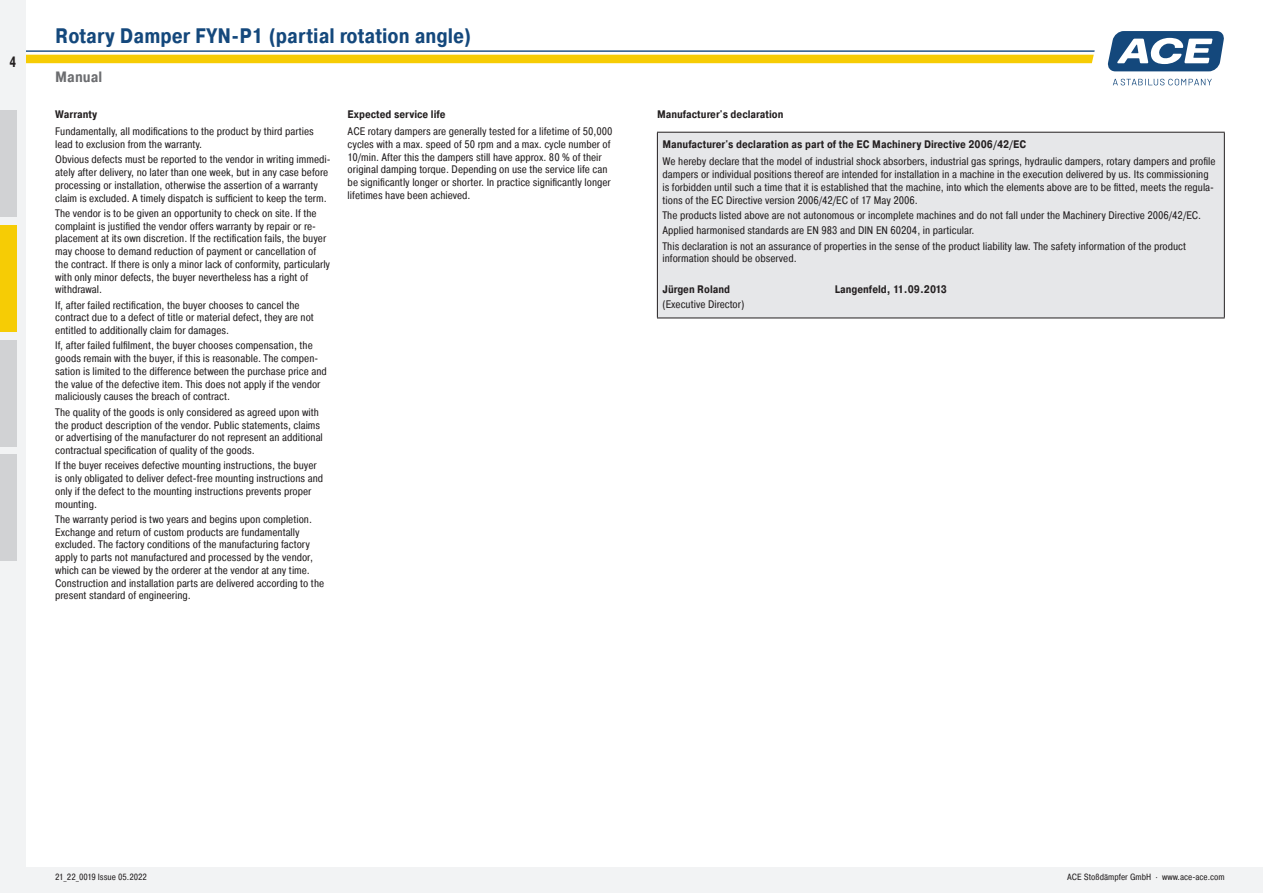
<style>
.page{position:relative;width:1263px;height:893px;background:#fff}
.page>*{position:absolute;margin:0;border:0;box-sizing:border-box;transform-origin:0 0}
.BA_Page-Titel{font:700 21px "ACE Pragmatica Cond";color:#14487c}
.BA_Page-Titel_Subhea{font:700 15px "ACE Pragmatica Cond";color:#6c6d70}
.t1{font:700 15px "ACE Pragmatica Cond";color:#231f20;scale:.8 1}
.BA_Fliess_7_3pt_mit{font:10.95px/12.8px "ACE Pragmatica Cond";color:#231f20}
.BA_Head_7_3pt_bold{font:700 10.95px "ACE Pragmatica Cond";color:#231f20}
.BA_Fliess_7_3pt_mit-2{font:700 10.95px "ACE Pragmatica Cond";color:#231f20}
.t2{font:9px "ACE Pragmatica Cond";color:#231f20}
</style>
<div class="page">
<svg style="left:1113px;top:79px;width:99px;height:6px"></svg>
<svg style="left:1107px;top:31px;width:117px;height:40px"></svg>
<div style="left:26px;top:55px;width:1068px;height:8px;background:#f6cc05"></div>
<hr style="left:0;top:50px;width:1095px;height:2px;background:#14487c">
<div style="left:0;top:0;width:26px;height:893px;background:#f2f3f4"></div>
<div style="left:0;top:867px;width:1263px;height:26px;background:#f2f3f4"></div>
<div style="left:0;top:111px;width:17px;height:106px;background:#d1d2d4"></div>
<div style="left:0;top:225px;width:17px;height:107px;background:#f6cc05"></div>
<div style="left:0;top:340px;width:17px;height:107px;background:#d1d2d4"></div>
<div style="left:0;top:455px;width:17px;height:106px;background:#d1d2d4"></div>
<div style="left:657px;top:132px;width:567px;height:186px;background:#e6e7e9"></div>
<hr style="left:657px;top:132px;width:568px;height:1px;background:#231f20">
<hr style="left:657px;top:133px;width:1px;height:185px;background:#231f20">
<hr style="left:1224px;top:133px;width:1px;height:185px;background:#231f20">
<hr style="left:657px;top:318px;width:568px;height:1px;background:#231f20">
<h2 class="t1" style="left:9px;top:52px;width:10px">4</h2>
<p class="BA_Page-Titel" style="left:55px;top:23px;width:418px">Rotary Damper FYN-P1 (partial rotation angle)</p>
<p class="BA_Page-Titel_Subhea" style="left:55px;top:68px;width:49px">Manual</p>
<p class="BA_Head_7_3pt_bold" style="left:55px;top:108px;width:43px">Warranty</p>
<p class="BA_Fliess_7_3pt_mit" style="left:55px;top:125px;width:260px">Fundamentally, all modifications to the product by third parties lead to exclusion from the warranty.</p>
<p class="BA_Fliess_7_3pt_mit" style="left:55px;top:153px;width:277px">Obvious defects must be reported to the vendor in writing immedi&shy;ately after delivery, no later than one week, but in any case before processing or installation, otherwise the assertion of a warranty claim is excluded. A timely dispatch is sufficient to keep the term.</p>
<p class="BA_Fliess_7_3pt_mit" style="left:55px;top:207px;width:276px">The vendor is to be given an opportunity to check on site. If the complaint is justified the vendor offers warranty by repair or re&shy;placement at its own discretion. If the rectification fails, the buyer may choose to demand reduction of payment or cancellation of the contract. If there is only a minor lack of conformity, particularly with only minor defects, the buyer nevertheless has a right of withdrawal.</p>
<p class="BA_Fliess_7_3pt_mit" style="left:55px;top:298px;width:260px">If, after failed rectification, the buyer chooses to cancel the contract due to a defect of title or material defect, they are not entitled to additionally claim for damages.</p>
<p class="BA_Fliess_7_3pt_mit" style="left:55px;top:339px;width:273px">If, after failed fulfilment, the buyer chooses compensation, the goods remain with the buyer, if this is reasonable. The compen&shy;sation is limited to the difference between the purchase price and the value of the defective item. This does not apply if the vendor maliciously causes the breach of contract.</p>
<p class="BA_Fliess_7_3pt_mit" style="left:55px;top:406px;width:269px">The quality of the goods is only considered as agreed upon with the product description of the vendor. Public statements, claims or advertising of the manufacturer do not represent an additional contractual specification of quality of the goods.</p>
<p class="BA_Fliess_7_3pt_mit" style="left:55px;top:459px;width:269px">If the buyer receives defective mounting instructions, the buyer is only obligated to deliver defect-free mounting instructions and only if the defect to the mounting instructions prevents proper mounting.</p>
<p class="BA_Fliess_7_3pt_mit" style="left:55px;top:513px;width:270px">The warranty period is two years and begins upon completion.<br>Exchange and return of custom products are fundamentally excluded. The factory conditions of the manufacturing factory apply to parts not manufactured and processed by the vendor, which can be viewed by the orderer at the vendor at any time.<br>Construction and installation parts are delivered according to the present standard of engineering.</p>
<p class="BA_Head_7_3pt_bold" style="left:348px;top:108px;width:100px">Expected service life</p>
<p class="BA_Head_7_3pt_bold" style="left:657px;top:108px;width:128px">Manufacturer's declaration</p>
<p class="BA_Fliess_7_3pt_mit" style="left:348px;top:125px;width:266px">ACE rotary dampers are generally tested for a lifetime of 50,000 cycles with a max. speed of 50 rpm and a max. cycle number of 10/min. After this the dampers still have approx. 80 % of their original damping torque. Depending on use the service life can be significantly longer or shorter. In practice significantly longer lifetimes have been achieved.</p>
<p class="BA_Head_7_3pt_bold" style="left:662px;top:138px;width:365px">Manufacturer's declaration as part of the EC Machinery Directive 2006/42/EC</p>
<p class="BA_Fliess_7_3pt_mit" style="left:662px;top:155px;width:555px">We hereby declare that the model of industrial shock absorbers, industrial gas springs, hydraulic dampers, rotary dampers and profile dampers or individual positions thereof are intended for installation in a machine in the execution delivered by us. Its commissioning is forbidden until such a time that it is established that the machine, into which the elements above are to be fitted, meets the regula&shy;tions of the EC Directive version 2006/42/EC of 17 May 2006.</p>
<p class="BA_Fliess_7_3pt_mit" style="left:662px;top:209px;width:540px">The products listed above are not autonomous or incomplete machines and do not fall under the Machinery Directive 2006/42/EC.</p>
<p class="BA_Fliess_7_3pt_mit" style="left:662px;top:224px;width:313px">Applied harmonised standards are EN 983 and DIN EN 60204, in particular.</p>
<p class="BA_Fliess_7_3pt_mit" style="left:662px;top:239px;width:525px">This declaration is not an assurance of properties in the sense of the product liability law. The safety information of the product information should be observed.</p>
<p class="BA_Fliess_7_3pt_mit-2" style="left:662px;top:282px;width:69px">Jürgen Roland</p>
<p class="BA_Fliess_7_3pt_mit-2" style="left:835px;top:282px;width:114px">Langenfeld, 11.09.2013</p>
<p class="BA_Fliess_7_3pt_mit" style="left:662px;top:298px;width:83px">(Executive Director)</p>
<p class="t2" style="left:55px;top:871px;width:52px">Stand 03.2021</p>
<p class="t2" style="left:55px;top:871px;width:93px">21_22_0019 Issue 05.2022</p>
<p class="t2" style="left:1067px;top:871px;width:159px">ACE Stoßdämpfer GmbH · www.ace-ace.com</p>
</div>
